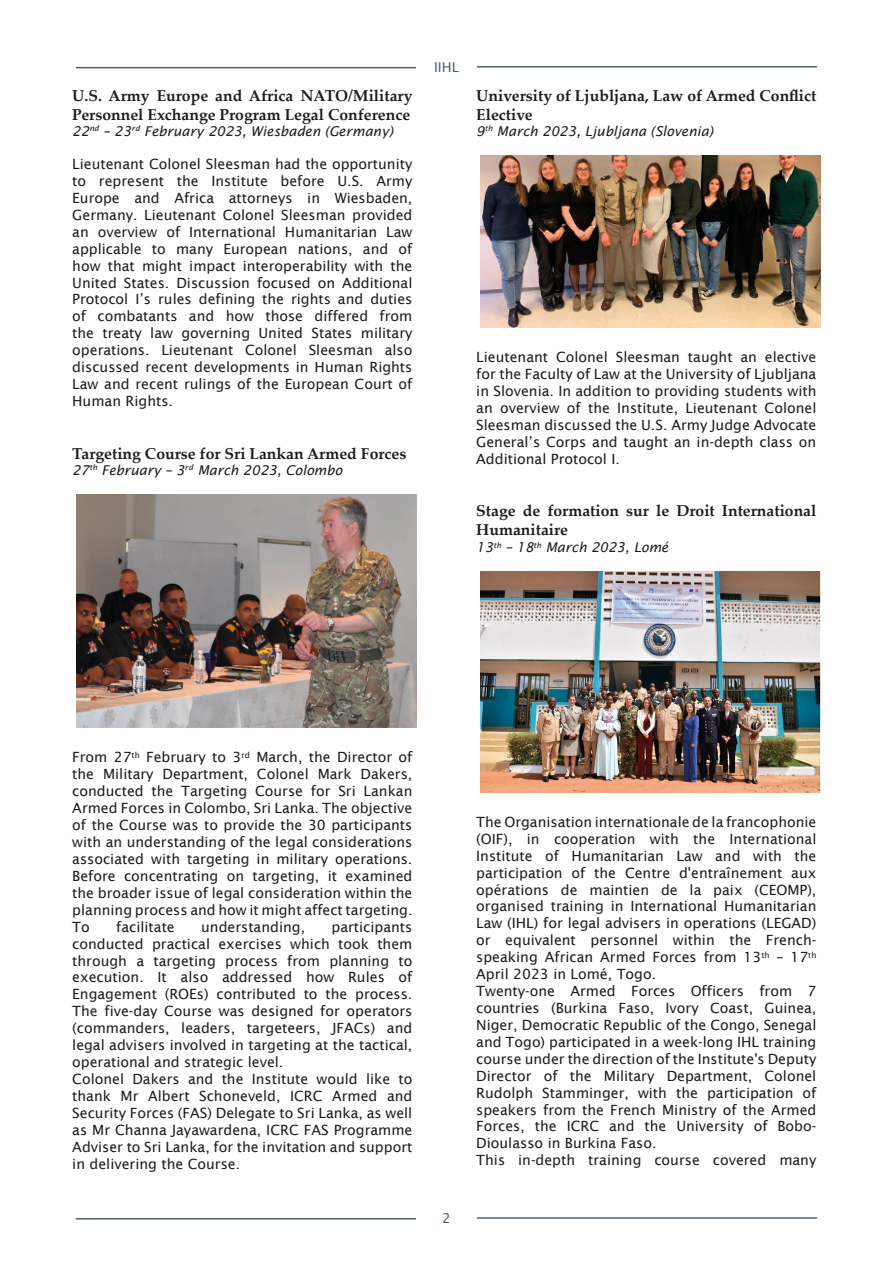
<style>
.page{position:relative;width:893px;height:1263px;background:#fff}
.page>*{position:absolute;margin:0;border:0;box-sizing:border-box;transform-origin:0 0}
.t1{font:700 15.75px/18.9px "Palatino Linotype";color:#1d1d1b}
.t2{font:14.1px/17px "Lucida Sans";color:#1d1d1b;text-align:justify}
.t3{font:italic 13.5px "Lucida Sans";color:#1d1d1b}
.t4{font:13.5px "Lucida Sans";color:#4f636d}
</style>
<div class="page">
<hr style="left:76px;top:67px;width:340px;height:1px;background:#4f636d">
<hr style="left:477px;top:66px;width:340px;height:2px;background:#4f636d">
<hr style="left:76px;top:1218px;width:340px;height:1px;background:#4f636d">
<hr style="left:477px;top:1217px;width:340px;height:2px;background:#4f636d">
<img style="left:77px;top:495px;width:340px;height:233px">
<img style="left:480px;top:156px;width:341px;height:171px">
<img style="left:480px;top:572px;width:341px;height:221px">
<p class="t1" style="left:72px;top:85px;width:342px">U.S. Army Europe and Africa NATO/Military<br>Personnel Exchange Program Legal Conference</p>
<p class="t3" style="left:72px;top:123px;width:322px">22<sup>nd</sup> – 23<sup>rd</sup> February 2023, Wiesbaden (Germany)</p>
<p class="t2" style="left:72px;top:156px;width:342px">Lieutenant Colonel Sleesman had the opportunity to represent the Institute before U.S. Army Europe and Africa attorneys in Wiesbaden, Germany. Lieutenant Colonel Sleesman provided an overview of International Humanitarian Law applicable to many European nations, and of how that might impact interoperability with the United States. Discussion focused on Additional Protocol I’s rules defining the rights and duties of combatants and how those differed from the treaty law governing United States military operations. Lieutenant Colonel Sleesman also discussed recent developments in Human Rights Law and recent rulings of the European Court of Human Rights.</p>
<p class="t1" style="left:72px;top:443px;width:336px">Targeting Course for Sri Lankan Armed Forces</p>
<p class="t3" style="left:72px;top:462px;width:272px">27<sup>th</sup> February – 3<sup>rd</sup> March 2023, Colombo</p>
<p class="t4" style="left:434px;top:60px;width:26px">IIHL</p>
<p class="t1" style="left:476px;top:85px;width:342px">University of Ljubljana, Law of Armed Conflict<br>Elective</p>
<p class="t3" style="left:476px;top:123px;width:239px">9<sup>th</sup> March 2023, Ljubljana (Slovenia)</p>
<p class="t2" style="left:476px;top:348px;width:342px">Lieutenant Colonel Sleesman taught an elective for the Faculty of Law at the University of Ljubljana in Slovenia. In addition to providing students with an overview of the Institute, Lieutenant Colonel Sleesman discussed the U.S. Army Judge Advocate General’s Corps and taught an in-depth class on Additional Protocol I.</p>
<p class="t1" style="left:476px;top:501px;width:342px">Stage de formation sur le Droit International<br>Humanitaire</p>
<p class="t3" style="left:476px;top:540px;width:194px">13<sup>th</sup> – 18<sup>th</sup> March 2023, Lomé</p>
<p class="t2" style="left:72px;top:749px;width:342px">From 27<sup>th</sup> February to 3<sup>rd</sup> March, the Director of the Military Department, Colonel Mark Dakers, conducted the Targeting Course for Sri Lankan Armed Forces in Colombo, Sri Lanka. The objective of the Course was to provide the 30 participants with an understanding of the legal considerations associated with targeting in military operations.<br>Before concentrating on targeting, it examined the broader issue of legal consideration within the planning process and how it might affect targeting.<br>To</p>
<p class="t2" style="left:116px;top:918px;width:60px">facilitate</p>
<p class="t2" style="left:201px;top:918px;width:105px">understanding,</p>
<p class="t2" style="left:72px;top:918px;width:342px;text-align:left;text-indent:259px">participants conducted practical exercises which took them through a targeting process from planning to execution. It also addressed how Rules of Engagement (ROEs) contributed to the process.<br>The five-day Course was designed for operators (commanders, leaders, targeteers, JFACs) and legal advisers involved in targeting at the tactical, operational and strategic level.<br>Colonel Dakers and the Institute would like to thank Mr Albert Schoneveld, ICRC Armed and Security Forces (FAS) Delegate to Sri Lanka, as well as Mr Channa Jayawardena, ICRC FAS Programme Adviser to Sri Lanka, for the invitation and support in delivering the Course.</p>
<p class="t4" style="left:442px;top:1211px;width:10px">2</p>
<p class="t2" style="left:476px;top:813px;width:342px;text-align:left">The Organisation internationale de la francophonie (OIF), in cooperation with the International Institute of Humanitarian Law and with the participation of the Centre d'entraînement aux opérations de maintien de la paix (CEOMP), organised training in International Humanitarian Law (IHL) for legal advisers in operations (LEGAD) or equivalent personnel within the French&shy;speaking African Armed Forces from 13<sup>th</sup> – 17<sup>th </sup>April 2023 in Lomé, Togo.<br>Twenty-one Armed Forces Officers from 7 countries (Burkina Faso, Ivory Coast, Guinea, Niger, Democratic Republic of the Congo, Senegal and Togo) participated in a week-long IHL training course under the direction of the Institute's Deputy Director of the Military Department, Colonel Rudolph Stamminger, with the participation of speakers from the French Ministry of the Armed Forces, the ICRC and the University of Bobo-Dioulasso in Burkina Faso.<br>This in-depth training course covered many</p>
</div>
